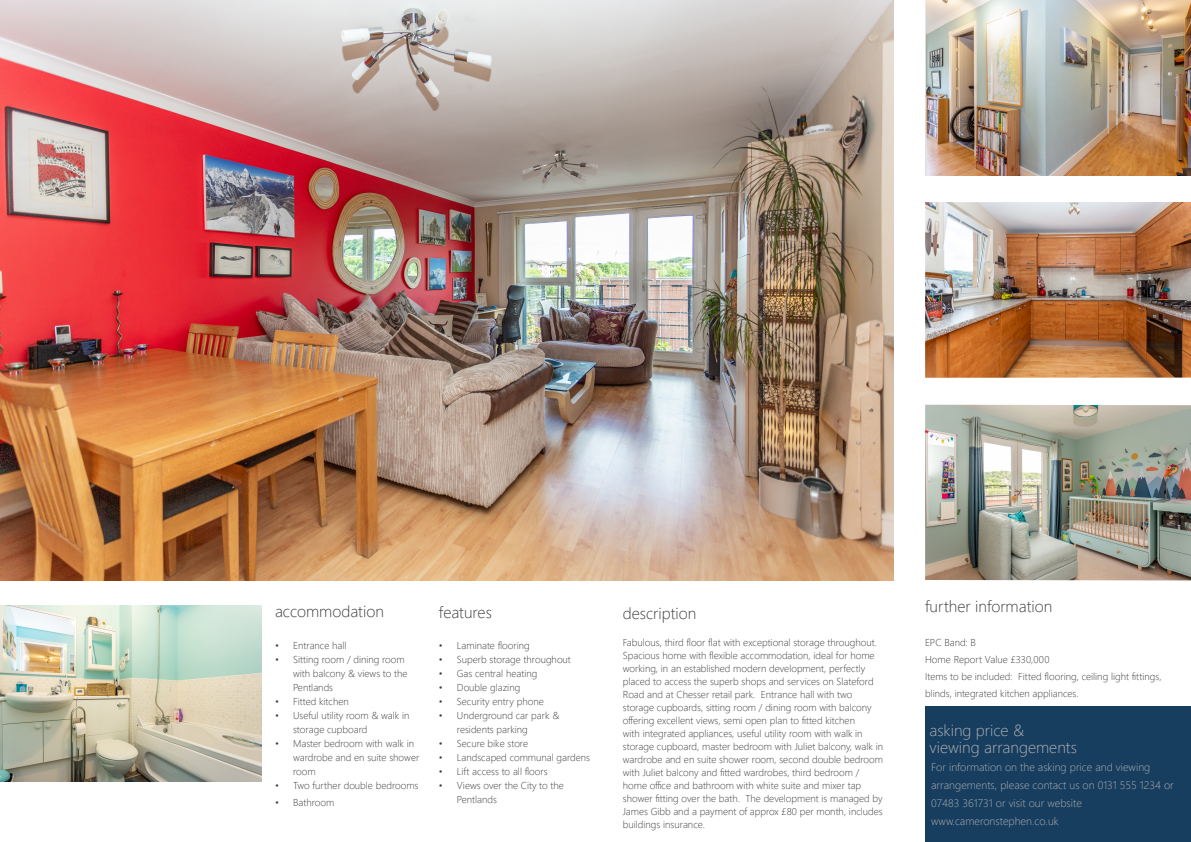
<style>
.page{position:relative;width:1191px;height:842px;background:#fff}
.page>*{position:absolute;margin:0;border:0;box-sizing:border-box;transform-origin:0 0}
.t1{font:300 16px "Segoe UI";color:#3e3e3f}
.t2{font:300 16px/17px "Segoe UI";color:#afb1b3}
.t3{font:300 11px/18px "Segoe UI";color:#afb1b3}
.t4{font:300 10px/13px "Segoe UI";color:#3e3e3f}
</style>
<div class="page">
<img style="left:0;top:0;width:893px;height:580px">
<img style="left:925px;top:0;width:266px;height:176px">
<img style="left:925px;top:202px;width:266px;height:176px">
<img style="left:925px;top:405px;width:266px;height:175px">
<img style="left:0;top:605px;width:262px;height:176px">
<div style="left:925px;top:707px;width:266px;height:135px;background:#173d5f"></div>
<h1 class="t1" style="left:275px;top:596px;width:110px">accommodation</h1>
<p class="t4" style="left:275px;top:638px;width:73px">• Entrance hall</p>
<p class="t4" style="left:293px;top:652px;width:116px;line-height:14px;text-indent:-18px">• Sitting room / dining room with balcony &amp; views to the<br>Pentlands</p>
<p class="t4" style="left:275px;top:694px;width:75px">• Fitted kitchen</p>
<p class="t4" style="left:293px;top:708px;width:118px;line-height:14px;text-indent:-18px">• Useful utility room &amp; walk in storage cupboard</p>
<p class="t4" style="left:293px;top:736px;width:128px;line-height:14px;text-indent:-18px">• Master bedroom with walk in wardrobe and en suite shower room</p>
<p class="t4" style="left:275px;top:778px;width:145px">• Two further double bedrooms</p>
<p class="t4" style="left:275px;top:795px;width:61px">• Bathroom</p>
<h1 class="t1" style="left:439px;top:597px;width:54px">features</h1>
<p class="t4" style="left:439px;top:638px;width:92px">• Laminate flooring</p>
<p class="t4" style="left:439px;top:652px;width:133px">• Superb storage throughout</p>
<p class="t4" style="left:439px;top:666px;width:100px">• Gas central heating</p>
<p class="t4" style="left:439px;top:680px;width:83px">• Double glazing</p>
<p class="t4" style="left:439px;top:694px;width:106px">• Security entry phone</p>
<p class="t4" style="left:457px;top:707px;width:104px;line-height:14px;text-indent:-18px">• Underground car park &amp; residents parking</p>
<p class="t4" style="left:439px;top:736px;width:91px">• Secure bike store</p>
<p class="t4" style="left:439px;top:750px;width:153px">• Landscaped communal gardens</p>
<p class="t4" style="left:439px;top:764px;width:110px">• Lift access to all floors</p>
<p class="t4" style="left:457px;top:777px;width:109px;line-height:14px;text-indent:-18px">• Views over the City to the<br>Pentlands</p>
<h1 class="t1" style="left:623px;top:598px;width:75px">description</h1>
<p class="t4" style="left:623px;top:635px;width:262px">Fabulous, third floor flat with exceptional storage throughout.<br>Spacious home with flexible accommodation, ideal for home working, in an established modern development, perfectly placed to access the superb shops and services on Slateford Road and at Chesser retail park. Entrance hall with two storage cupboards, sitting room / dining room with balcony offering excellent views, semi open plan to fitted kitchen<br>with integrated appliances, useful utility room with walk in storage cupboard, master bedroom with Juliet balcony, walk in wardrobe and en suite shower room, second double bedroom with Juliet balcony and fitted wardrobes, third bedroom / home office and bathroom with white suite and mixer tap shower fitting over the bath. The development is managed by James Gibb and a payment of approx £80 per month, includes buildings insurance.</p>
<h1 class="t1" style="left:925px;top:591px;width:129px">further information</h1>
<p class="t4" style="left:925px;top:633px;width:238px;line-height:17px">EPC Band: B<br>Home Report Value £330,000<br>Items to be included: Fitted flooring, ceiling light fittings, blinds, integrated kitchen appliances.</p>
<h1 class="t2" style="left:929px;top:721px;width:149px">asking price &amp; viewing arrangements</h1>
<p class="t3" style="left:931px;top:757px;width:244px">For information on the asking price and viewing arrangements, please contact us on 0131 555 1234 or 07483 361731 or visit our website www.cameronstephen.co.uk</p>
</div>
